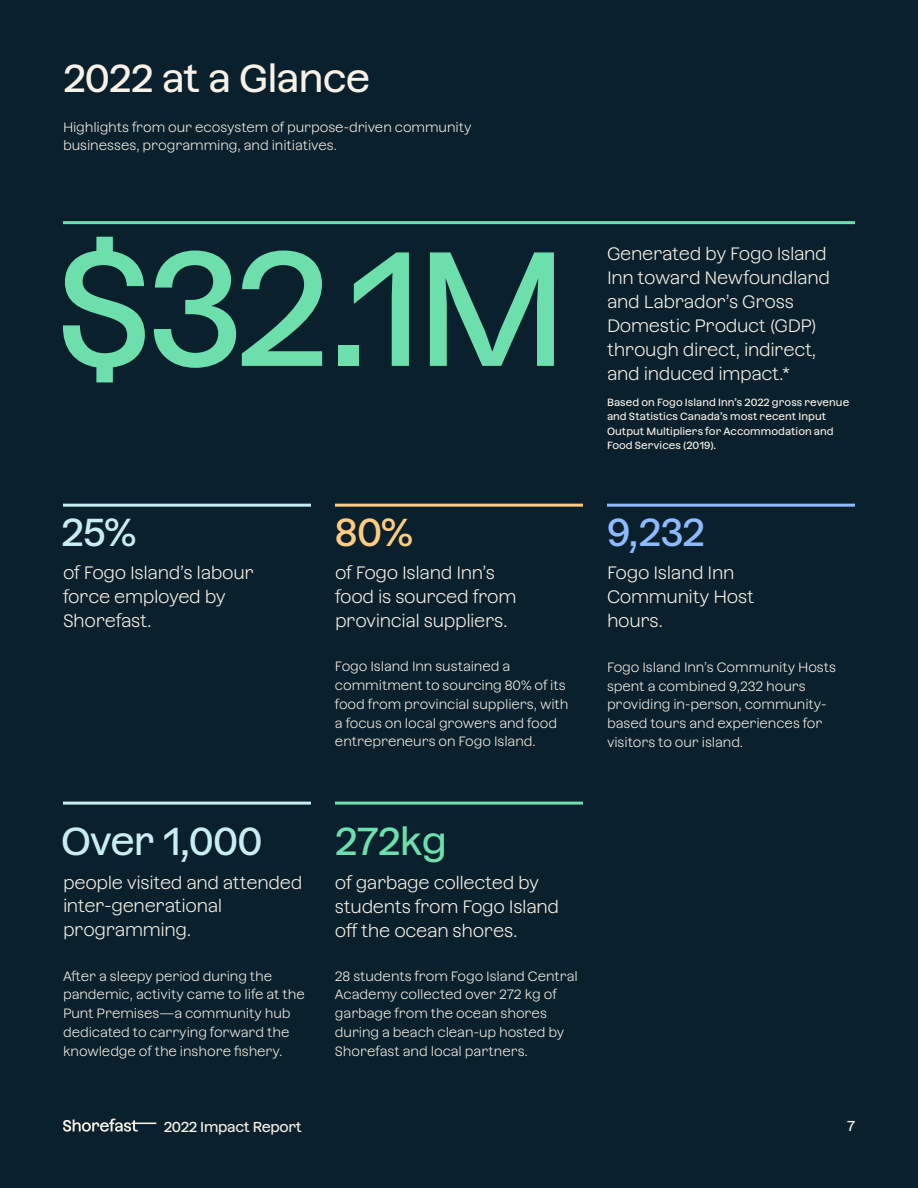
<style>
.page{position:relative;width:918px;height:1188px;background:#0a212d}
.page>*{position:absolute;margin:0;border:0;box-sizing:border-box;transform-origin:0 0}
.t1{font:162.45px "Azeret";color:#6cdfad}
.t2{font:39px "Azeret";letter-spacing:-.025em;color:#f8f1e7}
.t3{font:39px "Azeret";letter-spacing:-.025em;color:#c8edf3}
.t4{font:39px "Azeret";color:#8fbaff}
.t5{font:39px "Azeret";letter-spacing:-.025em;color:#6cdfad}
.t6{font:39px "Azeret";color:#ffcc82}
.t7{font:300 18px/24px "Azeret";letter-spacing:-.02em;color:#f8f1e7}
.t8{font:14.4px "Azeret";letter-spacing:-.02em;color:#f8f1e7}
.t9{font:300 13.5px/18.8px "Azeret";letter-spacing:-.005em;color:#f8f1e7}
.t10{font:10.5px/14.2px "Azeret";letter-spacing:.005em;color:#f8f1e7}
</style>
<div class="page">
<hr style="left:63px;top:221px;width:792px;height:3px;background:#6cdfad">
<hr style="left:335px;top:504px;width:248px;height:3px;background:#ffcc82">
<hr style="left:63px;top:504px;width:248px;height:3px;background:#c8edf3">
<hr style="left:607px;top:504px;width:248px;height:3px;background:#8fbaff">
<hr style="left:335px;top:802px;width:248px;height:3px;background:#6cdfad">
<hr style="left:63px;top:802px;width:248px;height:3px;background:#c8edf3">
<svg style="left:63px;top:1119px;width:93px;height:13px"></svg>
<h2 class="t2" style="left:63px;top:49px;width:309px">2022 at a Glance</h2>
<p class="t9" style="left:63px;top:116px;width:410px">Highlights from our ecosystem of purpose-driven community businesses, programming, and initiatives.</p>
<h1 class="t1" style="left:55px;top:186px;width:514px">$32.1M</h1>
<h2 class="t3" style="left:61px;top:503px;width:77px">25%</h2>
<h2 class="t6" style="left:335px;top:502px;width:79px">80%</h2>
<h3 class="t7" style="left:63px;top:559px;width:192px">of Fogo Island’s labour force employed by<br>Shorefast.</h3>
<h3 class="t7" style="left:335px;top:559px;width:183px">of Fogo Island Inn’s food is sourced from provincial suppliers.</h3>
<p class="t9" style="left:335px;top:656px;width:235px">Fogo Island Inn sustained a commitment to sourcing 80% of its food from provincial suppliers, with a focus on local growers and food entrepreneurs on Fogo Island.</p>
<h3 class="t7" style="left:607px;top:240px;width:225px">Generated by Fogo Island<br>Inn toward Newfoundland and Labrador’s Gross<br>Domestic Product (GDP) through direct, indirect, and induced impact.*</h3>
<p class="t10" style="left:607px;top:394px;width:244px">Based on Fogo Island Inn’s 2022 gross revenue and Statistics Canada’s most recent Input Output Multipliers for Accommodation and Food Services (2019).</p>
<h2 class="t4" style="left:607px;top:503px;width:100px">9,232</h2>
<h3 class="t7" style="left:607px;top:559px;width:149px">Fogo Island Inn<br>Community Host hours.</h3>
<p class="t9" style="left:607px;top:656px;width:231px">Fogo Island Inn’s Community Hosts spent a combined 9,232 hours providing in-person, community&shy;based tours and experiences for visitors to our island.</p>
<h2 class="t3" style="left:61px;top:812px;width:203px">Over 1,000</h2>
<h2 class="t5" style="left:335px;top:812px;width:114px">272kg</h2>
<h3 class="t7" style="left:335px;top:869px;width:226px">of garbage collected by students from Fogo Island off the ocean shores.</h3>
<h3 class="t7" style="left:63px;top:869px;width:241px">people visited and attended inter-generational programming.</h3>
<p class="t9" style="left:63px;top:965px;width:243px">After a sleepy period during the pandemic, activity came to life at the Punt Premises—a community hub dedicated to carrying forward the knowledge of the inshore fishery.</p>
<p class="t9" style="left:335px;top:965px;width:244px">28 students from Fogo Island Central<br>Academy collected over 272 kg of garbage from the ocean shores during a beach clean-up hosted by<br>Shorefast and local partners.</p>
<p class="t8" style="left:164px;top:1116px;width:140px">2022 Impact Report</p>
<p class="t8" style="left:847px;top:1115px;width:10px">7</p>
</div>
